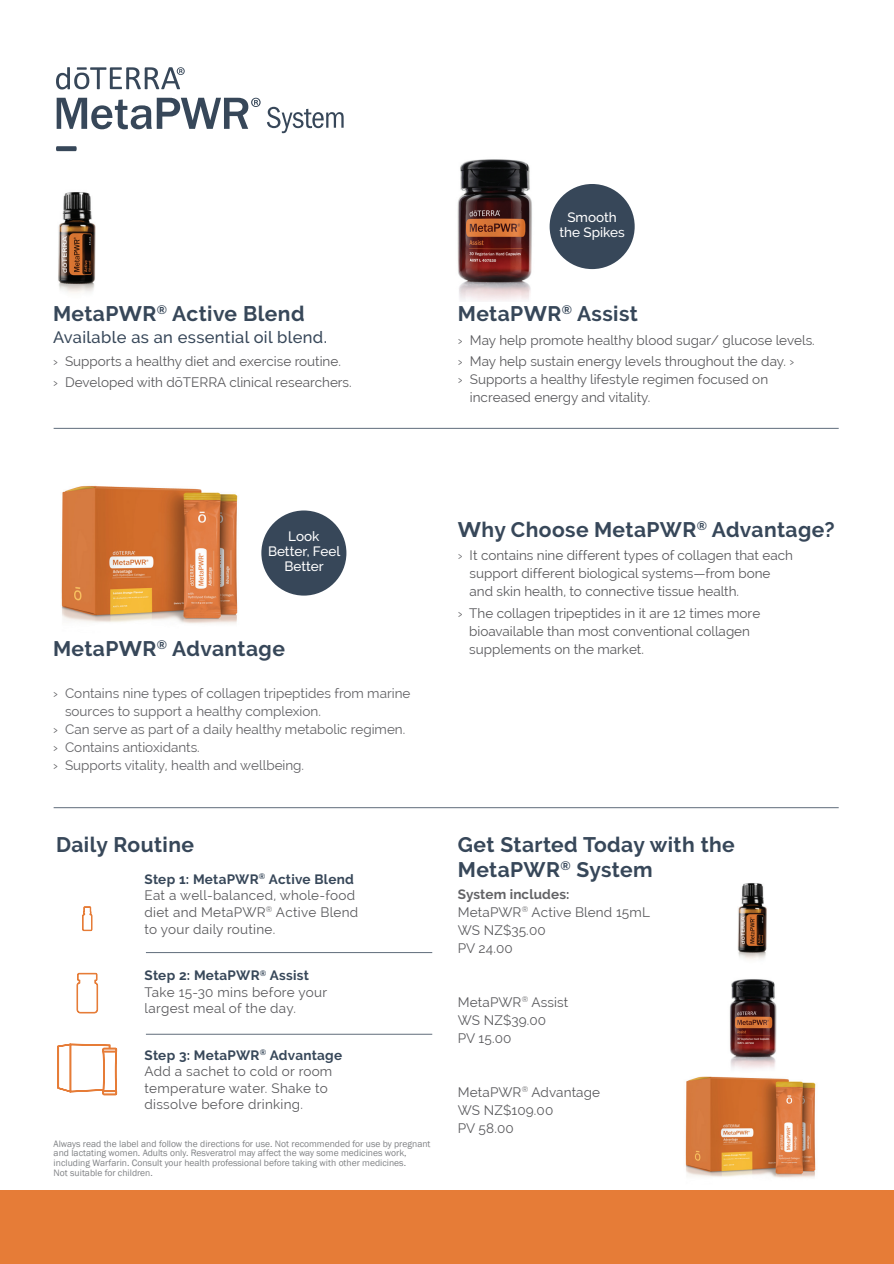
<style>
.page{position:relative;width:894px;height:1264px;background:#fff}
.page>*{position:absolute;margin:0;border:0;box-sizing:border-box;transform-origin:0 0}
.t1{font:700 21px/25.2px "Raleway";letter-spacing:.02em;color:#374759}
.t2{font:500 16.5px "Raleway";letter-spacing:.02em;color:#374759}
.t3{font:13.5px/18px "Raleway";color:#5a5a5d}
.t4{font:13.5px/16.5px "Raleway";letter-spacing:.02em;color:#5a5a5d}
.t5{font:13.5px "Raleway";color:#636366}
.t6{font:500 13.5px/15px "Raleway";color:#fff;text-align:center}
.t7{font:9.6px/9.6px "Franklin Gothic";color:#808285}
.s1{color:#5a5a5d}
.s2{font-weight:700;color:#374759}
.s3{color:#636366}
.s4{font-weight:700;color:#636366}
</style>
<div class="page">
<img style="left:738px;top:883px;width:29px;height:76px">
<img style="left:729px;top:979px;width:47px;height:83px">
<div style="left:550px;top:184px;width:85px;height:85px;background:#374759;border-radius:50%"></div>
<img style="left:61px;top:485px;width:177px;height:139px">
<img style="left:457px;top:159px;width:75px;height:142px">
<svg style="left:56px;top:146px;width:21px;height:5px"></svg>
<div style="left:261px;top:510px;width:85px;height:85px;background:#374759;border-radius:50%"></div>
<svg style="left:82px;top:906px;width:11px;height:25px"></svg>
<svg style="left:76px;top:972px;width:22px;height:41px"></svg>
<svg style="left:57px;top:1043px;width:60px;height:52px"></svg>
<hr style="left:54px;top:807px;width:785px;height:1px;background:#374759">
<hr style="left:146px;top:1033px;width:286px;height:1px;background:#374759">
<hr style="left:146px;top:952px;width:286px;height:1px;background:#374759">
<svg style="left:56px;top:67px;width:129px;height:22px"></svg>
<svg style="left:267px;top:107px;width:77px;height:26px"></svg>
<img style="left:58px;top:192px;width:38px;height:101px">
<svg style="left:57px;top:98px;width:204px;height:31px"></svg>
<img style="left:685px;top:1062px;width:131px;height:116px">
<hr style="left:54px;top:428px;width:785px;height:1px;background:#374759">
<div style="left:0;top:1189px;width:894px;height:74px;background:#e67c37"></div>
<h1 class="t1" style="left:53px;top:301px;width:253px">MetaPWR<sup>®</sup> Active Blend</h1>
<p class="t2" style="left:53px;top:327px;width:275px">Available as an essential oil blend.</p>
<p class="t3" style="left:53px;top:350px;width:300px;line-height:21.3px">› Supports a healthy diet and exercise routine.<br>› Developed with dōTERRA clinical researchers.</p>
<p class="t6" style="left:559px;top:210px;width:67px">Smooth the Spikes</p>
<h1 class="t1" style="left:458px;top:301px;width:182px">MetaPWR<sup>®</sup> Assist</h1>
<p class="t3" style="left:458px;top:329px;width:358px;line-height:21.3px">› May help promote healthy blood sugar/ glucose levels. › May help sustain energy levels throughout the day. ›</p>
<p class="t3" style="left:470px;top:370px;width:300px;text-indent:-12px">› Supports a healthy lifestyle regimen focused on increased energy and vitality.</p>
<p class="t6" style="left:268px;top:529px;width:74px">Look<br>Better, Feel<br>Better</p>
<h1 class="t1" style="left:53px;top:636px;width:233px">MetaPWR<sup>®</sup> Advantage</h1>
<p class="t5" style="left:53px;top:685px;width:359px"><span class="s1">›</span> Contains nine types of collagen tripeptides from marine</p>
<p class="t5" style="left:65px;top:703px;width:257px">sources to support a healthy complexion.</p>
<p class="t5" style="left:53px;top:721px;width:354px"><span class="s1">›</span> Can serve as part of a daily healthy metabolic regimen.</p>
<p class="t5" style="left:53px;top:739px;width:148px"><span class="s1">›</span> Contains antioxidants.</p>
<p class="t5" style="left:53px;top:757px;width:253px"><span class="s1">›</span> Supports vitality, health and wellbeing.</p>
<h1 class="t1" style="left:56px;top:832px;width:139px">Daily Routine</h1>
<p class="t4" style="left:145px;top:870px;width:215px"><span class="s2">Step 1: MetaPWR</span><sup>®</sup> <span class="s2">Active Blend<br></span>Eat a well-balanced, whole-food diet and MetaPWR<sup>®</sup> Active Blend to your daily routine.</p>
<p class="t4" style="left:145px;top:966px;width:184px"><span class="s2">Step 2: MetaPWR</span><sup>®</sup> <span class="s2">Assist<br></span>Take 15-30 mins before your largest meal of the day.</p>
<p class="t4" style="left:145px;top:1046px;width:199px"><span class="s2">Step 3: MetaPWR</span><sup>®</sup> <span class="s2">Advantage<br></span>Add a sachet to cold or room temperature water. Shake to dissolve before drinking.</p>
<p class="t7" style="left:54px;top:1138px;width:378px">Always read the label and follow the directions for use. Not recommended for use by pregnant and lactating women. Adults only. Resveratrol may affect the way some medicines work, including Warfarin. Consult your health professional before taking with other medicines.<br>Not suitable for children.</p>
<h1 class="t1" style="left:458px;top:517px;width:378px">Why Choose MetaPWR<sup>®</sup> Advantage?</h1>
<p class="t3" style="left:469px;top:546px;width:325px;text-indent:-12px"><span class="s3">›</span> It contains nine different types of collagen that each support different biological systems—from bone and skin health, to connective tissue health.</p>
<p class="t3" style="left:469px;top:603px;width:293px;text-indent:-11px">› The collagen tripeptides in it are 12 times more bioavailable than most conventional collagen supplements on the market.</p>
<h1 class="t1" style="left:458px;top:832px;width:278px">Get Started Today with the<br>MetaPWR<sup>®</sup> System</h1>
<p class="t3" style="left:458px;top:884px;width:194px"><span class="s4">System includes:<br></span>MetaPWR<sup>®</sup> Active Blend 15mL<br>WS NZ$35.00<br>PV 24.00</p>
<p class="t3" style="left:458px;top:992px;width:112px">MetaPWR<sup>®</sup> Assist<br>WS NZ$39.00<br>PV 15.00</p>
<p class="t3" style="left:458px;top:1082px;width:144px">MetaPWR<sup>®</sup> Advantage<br>WS NZ$109.00<br>PV 58.00</p>
</div>
